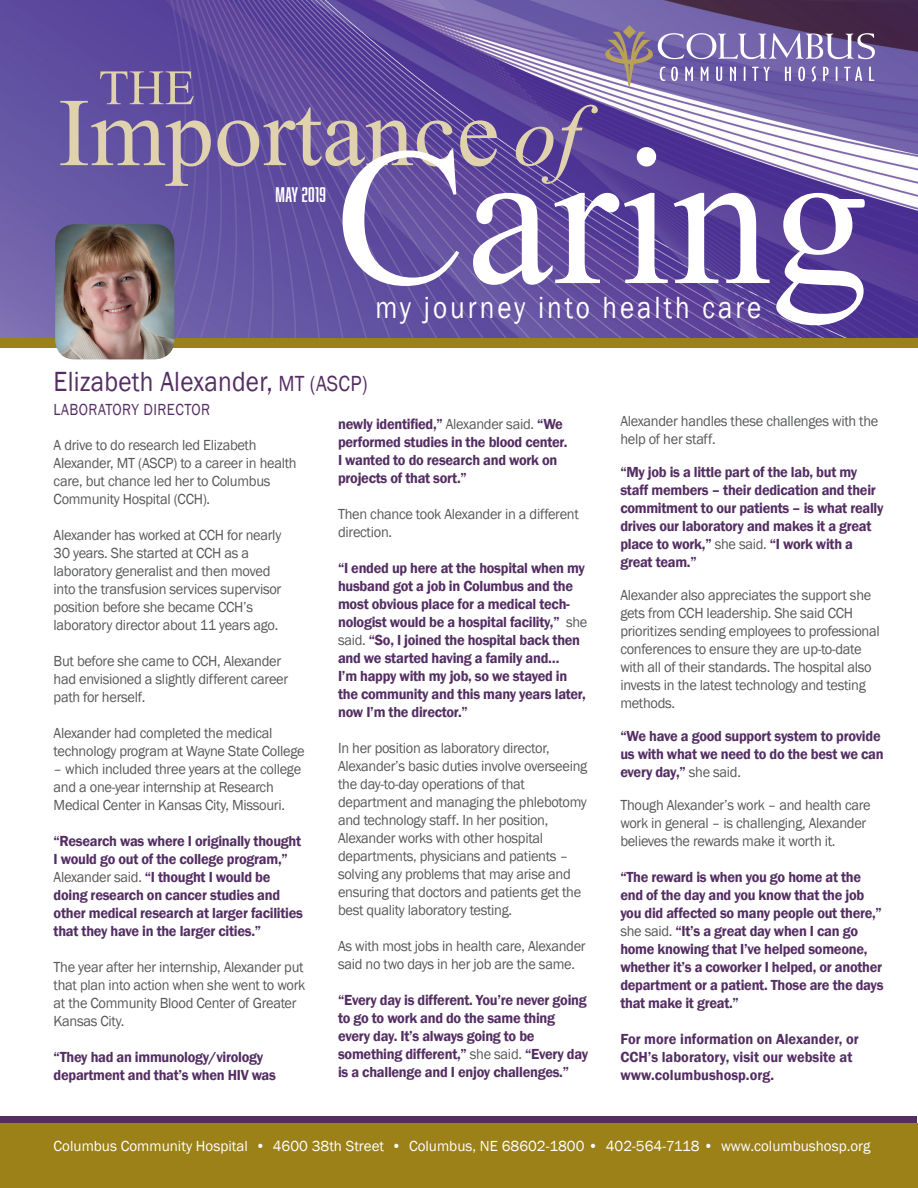
<style>
.page{position:relative;width:918px;height:1188px;background:#fff}
.page>*{position:absolute;margin:0;border:0;box-sizing:border-box;transform-origin:0 0}
.t1{font:31.5px "Franklin Gothic";letter-spacing:.11em;color:#fff;scale:.86 1}
.t2{font:28.5px "Franklin Gothic";letter-spacing:.01em;color:#542e63;scale:.89 1}
.t3{font:19.5px "Abolition Round";letter-spacing:.02em;color:#fff}
.t4{font:16.5px "Franklin Gothic";letter-spacing:.03em;color:#542e63;scale:.89 1}
.t5{font:15px/18px "Franklin Gothic";letter-spacing:-.02em;color:#57585a;scale:.96 1}
.t6{font:600 15px/18px "Franklin Gothic";letter-spacing:-.02em;color:#542e63;scale:.96 1}
.t7{font:15px "Franklin Gothic";color:#fff}
.t8{font:600 15px/18px "Franklin Gothic";color:#542e63;scale:.96 1}
.s1{font-size:22.5px}
.s2{font-weight:400;color:#57585a}
</style>
<div class="page">
<svg style="left:1px;top:1117px;width:916px;height:7px;background:#5e3958"></svg>
<div style="left:0;top:338px;width:918px;height:10px;background:#9c8118"></div>
<img style="left:0;top:0;width:918px;height:338px">
<img style="left:656px;top:27px;width:218px;height:59px">
<img style="left:605px;top:26px;width:47px;height:59px">
<div style="left:0;top:1124px;width:918px;height:64px;background:#9c8118"></div>
<svg style="left:60px;top:101px;width:538px;height:85px;background:#7866a1"></svg>
<svg style="left:100px;top:71px;width:94px;height:33px;background:#8171a1"></svg>
<svg style="left:343px;top:147px;width:522px;height:178px"></svg>
<img style="left:55px;top:224px;width:119px;height:135px">
<p class="t3" style="left:276px;top:183px;width:52px">MAY 2019</p>
<p class="t1" style="left:375px;top:288px;width:450px">my journey into health care</p>
<p class="t2" style="left:54px;top:363px;width:354px">Elizabeth Alexander, <span class="s1">MT (ASCP)</span></p>
<p class="t4" style="left:54px;top:400px;width:177px">LABORATORY DIRECTOR</p>
<p class="t5" style="left:54px;top:437px;width:255px">A drive to do research led Elizabeth Alexander, MT (ASCP) to a career in health care, but chance led her to Columbus Community Hospital (CCH).</p>
<p class="t5" style="left:54px;top:527px;width:239px">Alexander has worked at CCH for nearly 30 years. She started at CCH as a laboratory generalist and then moved into the transfusion services supervisor position before she became CCH’s laboratory director about 11 years ago.</p>
<p class="t5" style="left:54px;top:653px;width:246px">But before she came to CCH, Alexander had envisioned a slightly different career path for herself.</p>
<p class="t5" style="left:54px;top:725px;width:263px">Alexander had completed the medical technology program at Wayne State College</p>
<p class="t5" style="left:54px;top:761px;width:259px">– which included three years at the college and a one-year internship at Research<br>Medical Center in Kansas City, Missouri.</p>
<p class="t6" style="left:54px;top:832px;width:261px">“Research was where I originally thought I would go out of the college program,” <span class="s2">Alexander said.</span> “I thought I would be doing research on cancer studies and other medical research at larger facilities that they have in the larger cities.”</p>
<p class="t5" style="left:54px;top:959px;width:264px">The year after her internship, Alexander put that plan into action when she went to work at the Community Blood Center of Greater Kansas City.</p>
<p class="t6" style="left:54px;top:1048px;width:233px">“They had an immunology/virology department and that’s when HIV was</p>
<p class="t6" style="left:338px;top:415px;width:241px">newly identified,” <span class="s2">Alexander said.</span> “We performed studies in the blood center.<br>I wanted to do research and work on projects of that sort.”</p>
<p class="t5" style="left:338px;top:506px;width:252px">Then chance took Alexander in a different direction.</p>
<p class="t6" style="left:338px;top:559px;width:261px">“I ended up here at the hospital when my husband got a job in Columbus and the most obvious place for a medical tech&shy;nologist would be a hospital facility,” <span class="s2">she said.</span> “So, I joined the hospital back then and we started having a family and…<br>I’m happy with my job, so we stayed in the community and this many years later, now I’m the director.”</p>
<p class="t5" style="left:338px;top:740px;width:261px">In her position as laboratory director, Alexander’s basic duties involve overseeing the day-to-day operations of that department and managing the phlebotomy and technology staff. In her position, Alexander works with other hospital departments, physicians and patients – solving any problems that may arise and ensuring that doctors and patients get the best quality laboratory testing.</p>
<p class="t5" style="left:338px;top:938px;width:259px">As with most jobs in health care, Alexander said no two days in her job are the same.</p>
<p class="t6" style="left:338px;top:991px;width:262px">“Every day is different. You’re never going to go to work and do the same thing every day. It’s always going to be something different,” <span class="s2">she said.</span> “Every day is a challenge and I enjoy challenges.”</p>
<p class="t5" style="left:620px;top:413px;width:270px">Alexander handles these challenges with the help of her staff.</p>
<p class="t6" style="left:620px;top:463px;width:276px">“My job is a little part of the lab, but my staff members – their dedication and their commitment to our patients – is what really drives our laboratory and makes it a great place to work,” <span class="s2">she said.</span> “I work with a great team.”</p>
<p class="t5" style="left:620px;top:587px;width:272px">Alexander also appreciates the support she gets from CCH leadership. She said CCH prioritizes sending employees to professional conferences to ensure they are up-to-date with all of their standards. The hospital also invests in the latest technology and testing methods.</p>
<p class="t6" style="left:620px;top:727px;width:276px">“We have a good support system to provide us with what we need to do the best we can every day,” <span class="s2">she said.</span></p>
<p class="t5" style="left:620px;top:797px;width:262px">Though Alexander’s work – and health care work in general – is challenging, Alexander believes the rewards make it worth it.</p>
<p class="t6" style="left:620px;top:868px;width:276px">“The reward is when you go home at the end of the day and you know that the job you did affected so many people out there,” <span class="s2">she said.</span> “It’s a great day when I can go home knowing that I’ve helped someone, whether it’s a coworker I helped, or another department or a patient. Those are the days that make it great.”</p>
<p class="t8" style="left:620px;top:1030px;width:250px">For more information on Alexander, or<br>CCH’s laboratory, visit our website at www.columbushosp.org.</p>
<p class="t7" style="left:54px;top:1136px;width:818px">Columbus Community Hospital • 4600 38th Street • Columbus, NE 68602-1800 • 402-564-7118 • www.columbushosp.org</p>
</div>
